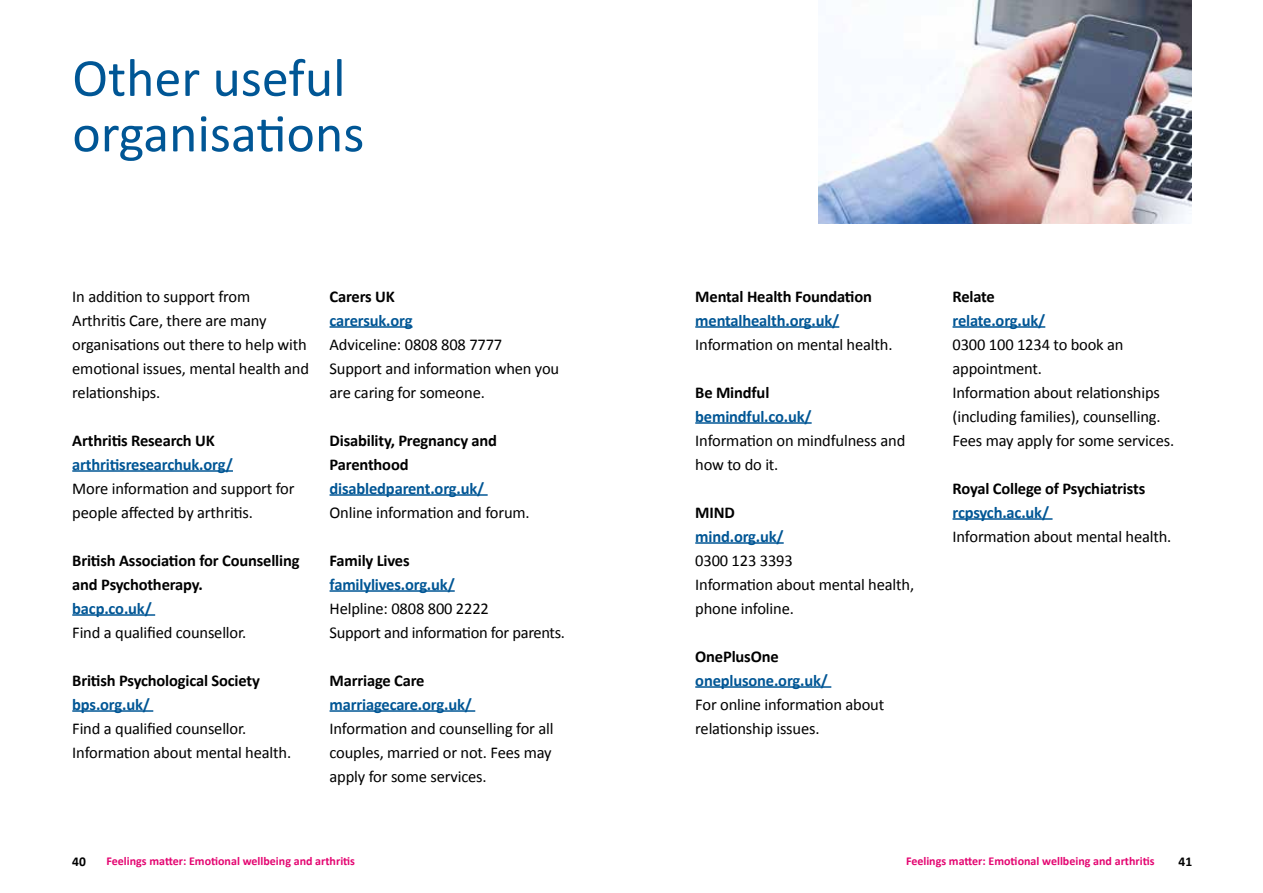
<style>
.page{position:relative;width:1263px;height:893px;background:#fff}
.page>*{position:absolute;margin:0;border:0;box-sizing:border-box;transform-origin:0 0}
.t1{font:54px/55.5px "Calibri";color:#005695}
.t2{font:16.5px/24px "Calibri";letter-spacing:-.01em;color:#000}
.t3{font:700 16.5px/24px "Calibri";letter-spacing:-.01em;color:#000}
.t4{font:700 16.5px "Calibri";letter-spacing:-.01em;color:#005695}
.t5{font:700 13.5px "Calibri";color:#000}
.t6{font:700 12px "Calibri";color:#e40571}
</style>
<div class="page">
<hr style="left:72px;top:470px;width:161px;height:2px;background:#005695">
<hr style="left:72px;top:614px;width:83px;height:2px;background:#005695">
<hr style="left:72px;top:710px;width:81px;height:2px;background:#005695">
<hr style="left:330px;top:326px;width:82px;height:2px;background:#005695">
<hr style="left:330px;top:494px;width:158px;height:2px;background:#005695">
<hr style="left:330px;top:590px;width:125px;height:2px;background:#005695">
<hr style="left:330px;top:710px;width:145px;height:2px;background:#005695">
<hr style="left:695px;top:326px;width:144px;height:2px;background:#005695">
<hr style="left:695px;top:422px;width:117px;height:2px;background:#005695">
<hr style="left:695px;top:542px;width:89px;height:2px;background:#005695">
<hr style="left:695px;top:686px;width:136px;height:2px;background:#005695">
<hr style="left:952px;top:326px;width:93px;height:2px;background:#005695">
<hr style="left:952px;top:518px;width:100px;height:2px;background:#005695">
<img style="left:819px;top:0;width:372px;height:223px">
<h1 class="t1" style="left:72px;top:50px;width:294px">Other useful organisations</h1>
<p class="t2" style="left:72px;top:284px;width:238px">In addition to support from<br>Arthritis Care, there are many organisations out there to help with emotional issues, mental health and relationships.</p>
<p class="t3" style="left:72px;top:428px;width:144px">Arthritis Research UK</p>
<p class="t4" style="left:72px;top:454px;width:162px">arthritisresearchuk.org/</p>
<p class="t2" style="left:72px;top:476px;width:224px">More information and support for people affected by arthritis.</p>
<p class="t3" style="left:72px;top:548px;width:229px">British Association for Counselling and Psychotherapy.</p>
<p class="t4" style="left:72px;top:598px;width:81px">bacp.co.uk/</p>
<p class="t2" style="left:72px;top:620px;width:175px">Find a qualified counsellor.</p>
<p class="t3" style="left:72px;top:668px;width:189px">British Psychological Society</p>
<p class="t4" style="left:72px;top:694px;width:79px">bps.org.uk/</p>
<p class="t2" style="left:72px;top:716px;width:220px">Find a qualified counsellor.<br>Information about mental health.</p>
<p class="t3" style="left:330px;top:284px;width:67px">Carers UK</p>
<p class="t4" style="left:330px;top:309px;width:84px">carersuk.org</p>
<p class="t2" style="left:330px;top:332px;width:231px">Adviceline: 0808 808 7777<br>Support and information when you are caring for someone.</p>
<p class="t3" style="left:330px;top:428px;width:169px">Disability, Pregnancy and<br>Parenthood</p>
<p class="t4" style="left:330px;top:478px;width:156px">disabledparent.org.uk/</p>
<p class="t2" style="left:330px;top:500px;width:202px">Online information and forum.</p>
<p class="t3" style="left:330px;top:548px;width:82px">Family Lives</p>
<p class="t4" style="left:330px;top:574px;width:127px">familylives.org.uk/</p>
<p class="t2" style="left:330px;top:596px;width:237px">Helpline: 0808 800 2222<br>Support and information for parents.</p>
<p class="t3" style="left:330px;top:668px;width:97px">Marriage Care</p>
<p class="t4" style="left:330px;top:694px;width:144px">marriagecare.org.uk/</p>
<p class="t2" style="left:330px;top:716px;width:225px;text-align:justify">Information and counselling for all couples, married or not. Fees may apply for some services.</p>
<p class="t3" style="left:695px;top:284px;width:178px">Mental Health Foundation</p>
<p class="t4" style="left:695px;top:309px;width:146px">mentalhealth.org.uk/</p>
<p class="t2" style="left:695px;top:332px;width:199px">Information on mental health.</p>
<p class="t3" style="left:695px;top:380px;width:76px">Be Mindful</p>
<p class="t4" style="left:695px;top:406px;width:118px">bemindful.co.uk/</p>
<p class="t2" style="left:695px;top:428px;width:212px">Information on mindfulness and how to do it.</p>
<p class="t3" style="left:695px;top:500px;width:41px">MIND</p>
<p class="t4" style="left:695px;top:526px;width:90px">mind.org.uk/</p>
<p class="t2" style="left:695px;top:548px;width:220px">0300 123 3393<br>Information about mental health, phone infoline.</p>
<p class="t3" style="left:695px;top:644px;width:85px">OnePlusOne</p>
<p class="t4" style="left:695px;top:670px;width:134px">oneplusone.org.uk/</p>
<p class="t2" style="left:695px;top:692px;width:190px">For online information about relationship issues.</p>
<p class="t3" style="left:952px;top:284px;width:44px">Relate</p>
<p class="t4" style="left:952px;top:309px;width:94px">relate.org.uk/</p>
<p class="t2" style="left:952px;top:332px;width:223px">0300 100 1234 to book an appointment.<br>Information about relationships (including families), counselling.<br>Fees may apply for some services.</p>
<p class="t3" style="left:952px;top:476px;width:194px">Royal College of Psychiatrists</p>
<p class="t4" style="left:952px;top:502px;width:98px">rcpsych.ac.uk/</p>
<p class="t2" style="left:952px;top:524px;width:220px">Information about mental health.</p>
<p class="t5" style="left:72px;top:853px;width:15px">40</p>
<p class="t6" style="left:107px;top:853px;width:250px">Feelings matter: Emotional wellbeing and arthritis</p>
<p class="t6" style="left:906px;top:853px;width:250px">Feelings matter: Emotional wellbeing and arthritis</p>
<p class="t5" style="left:1178px;top:853px;width:15px">41</p>
</div>
